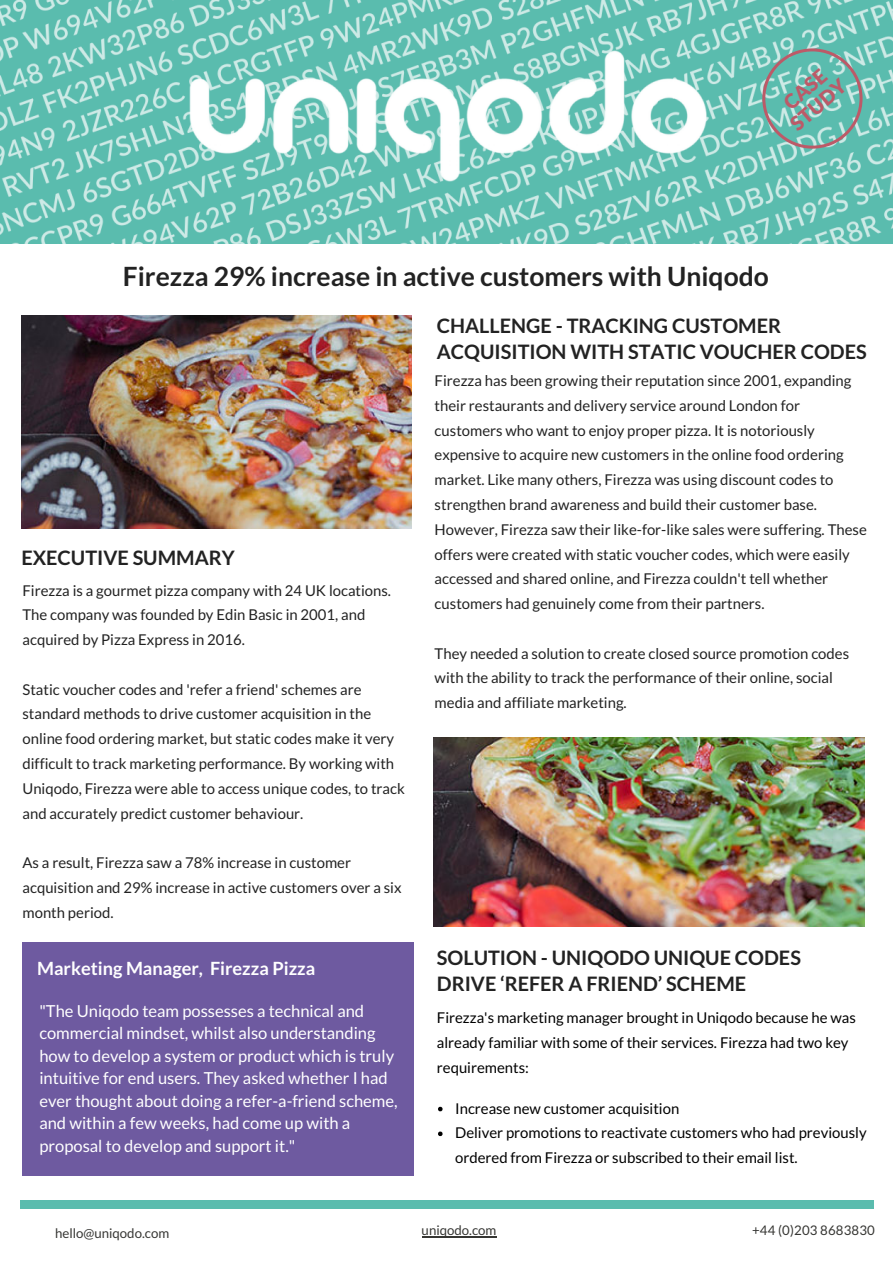
<style>
.page{position:relative;width:893px;height:1263px;background:#fff}
.page>*{position:absolute;margin:0;border:0;box-sizing:border-box;transform-origin:0 0}
.t1{font:700 26.55px "Lato";color:#222}
.t2{font:700 19.8px/26px "Lato";color:#222}
.t3{font:900 19.8px/20.2px "Lato";color:#bc5a68;text-align:center}
.t4{font:700 18.15px "Lato";color:#fff}
.t5{font:16.5px/22.5px "Lato";color:#fff}
.t6{font:14.85px/24.8px "Lato";color:#222}
.t7{font:14.85px/24.8px "Lato";color:#000}
.t8{font:13.2px "Lato";color:#363633}
</style>
<div class="page">
<hr style="left:422px;top:1236px;width:74px;height:2px;background:#363633">
<img style="left:0;top:0;width:893px;height:243px">
<svg style="left:762px;top:48px;width:100px;height:101px;background:#78bbb2"></svg>
<div style="left:23px;top:942px;width:391px;height:233px;background:#6e5aa0"></div>
<div style="left:21px;top:1200px;width:49px;height:9px;background:#5abcae"></div>
<div style="left:824px;top:1200px;width:49px;height:9px;background:#5abcae"></div>
<div style="left:68px;top:1200px;width:339px;height:9px;background:#5abcae"></div>
<div style="left:406px;top:1200px;width:338px;height:9px;background:#5abcae"></div>
<div style="left:743px;top:1200px;width:83px;height:9px;background:#5abcae"></div>
<img style="left:21px;top:315px;width:390px;height:213px">
<svg style="left:438px;top:1107px;width:4px;height:4px"></svg>
<svg style="left:438px;top:1131px;width:4px;height:5px"></svg>
<img style="left:433px;top:737px;width:432px;height:190px">
<h2 class="t3" style="left:773px;top:102px;width:68px;rotate:-40deg">CASE<br>STUDY</h2>
<h1 class="t1" style="left:123px;top:261px;width:647px">Firezza 29% increase in active customers with Uniqodo</h1>
<h2 class="t2" style="left:21px;top:544px;width:215px">EXECUTIVE SUMMARY</h2>
<p class="t6" style="left:23px;top:578px;width:370px">Firezza is a gourmet pizza company with 24 UK locations.<br>The company was founded by Edin Basic in 2001, and acquired by Pizza Express in 2016.</p>
<p class="t6" style="left:23px;top:677px;width:384px">Static voucher codes and 'refer a friend' schemes are standard methods to drive customer acquisition in the online food ordering market, but static codes make it very difficult to track marketing performance. By working with Uniqodo, Firezza were able to access unique codes, to track and accurately predict customer behaviour.</p>
<p class="t6" style="left:23px;top:850px;width:381px">As a result, Firezza saw a 78% increase in customer acquisition and 29% increase in active customers over a six month period.</p>
<h2 class="t2" style="left:437px;top:312px;width:431px">CHALLENGE - TRACKING CUSTOMER<br>ACQUISITION WITH STATIC VOUCHER CODES</h2>
<p class="t6" style="left:435px;top:368px;width:434px">Firezza has been growing their reputation since 2001, expanding their restaurants and delivery service around London for customers who want to enjoy proper pizza. It is notoriously expensive to acquire new customers in the online food ordering market. Like many others, Firezza was using discount codes to strengthen brand awareness and build their customer base.<br>However, Firezza saw their like-for-like sales were suffering. These offers were created with static voucher codes, which were easily accessed and shared online, and Firezza couldn't tell whether customers had genuinely come from their partners.</p>
<p class="t6" style="left:435px;top:641px;width:416px">They needed a solution to create closed source promotion codes with the ability to track the performance of their online, social media and affiliate marketing.</p>
<p class="t4" style="left:37px;top:958px;width:280px">Marketing Manager, Firezza Pizza</p>
<h2 class="t2" style="left:437px;top:944px;width:366px">SOLUTION - UNIQODO UNIQUE CODES<br>DRIVE ‘REFER A FRIEND’ SCHEME</h2>
<p class="t7" style="left:437px;top:1006px;width:420px">Firezza's marketing manager brought in Uniqodo because he was already familiar with some of their services. Firezza had two key requirements:</p>
<p class="t7" style="left:455px;top:1096px;width:413px">Increase new customer acquisition<br>Deliver promotions to reactivate customers who had previously ordered from Firezza or subscribed to their email list.</p>
<p class="t5" style="left:39px;top:999px;width:360px">"The Uniqodo team possesses a technical and commercial mindset, whilst also understanding how to develop a system or product which is truly intuitive for end users. They asked whether I had ever thought about doing a refer-a-friend scheme, and within a few weeks, had come up with a proposal to develop and support it."</p>
<p class="t8" style="left:55px;top:1225px;width:116px">hello@uniqodo.com</p>
<p class="t8" style="left:422px;top:1223px;width:76px">uniqodo.com</p>
<p class="t8" style="left:752px;top:1223px;width:124px">+44 (0)203 8683830</p>
</div>
